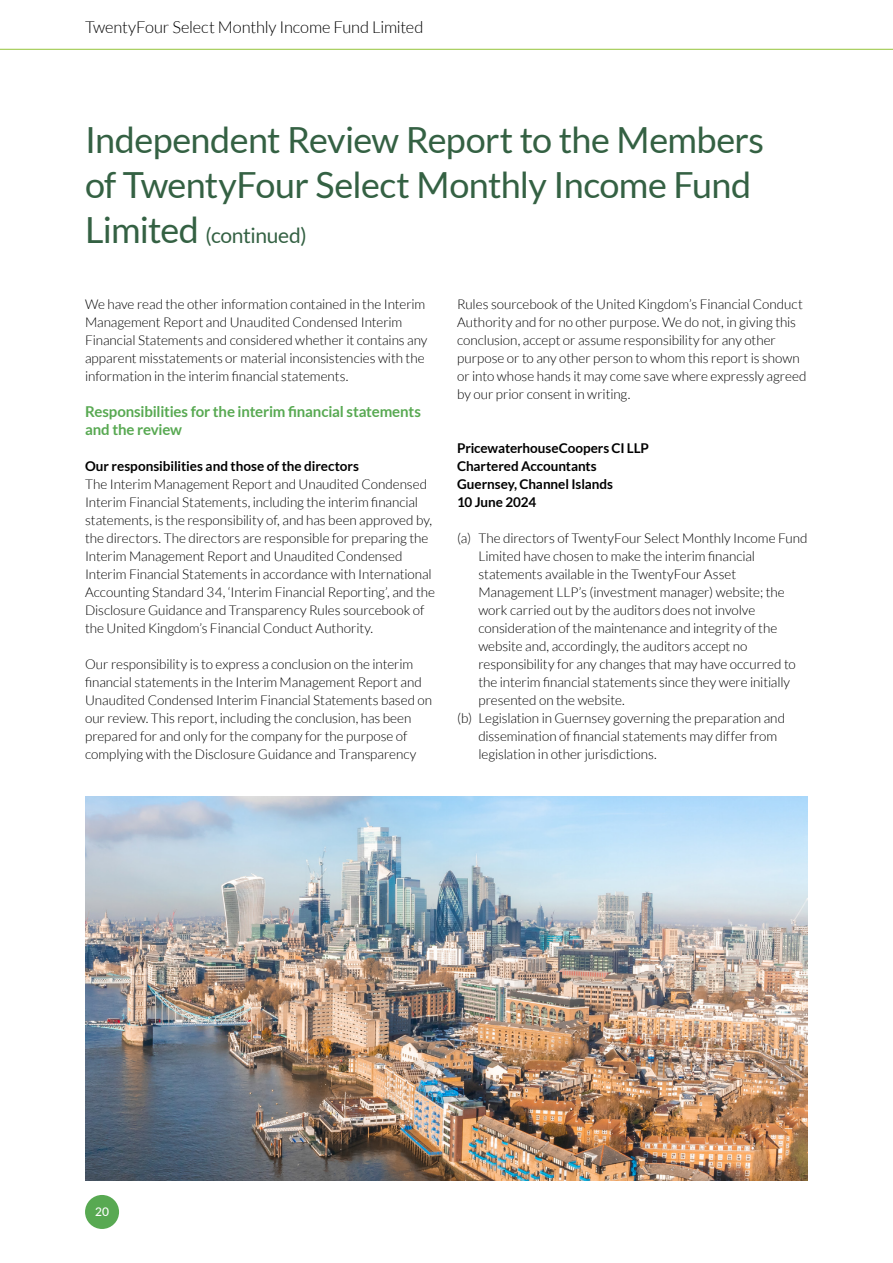
<style>
.page{position:relative;width:893px;height:1263px;background:#fff}
.page>*{position:absolute;margin:0;border:0;box-sizing:border-box;transform-origin:0 0}
.FrontCoverDocumentTitle{font:36px/45px "Lato";letter-spacing:-.02em;color:#346143}
.FrontCoverDocumentTitle-2{font:21px "Lato";letter-spacing:-.015em;color:#346143}
.FrontCoverDocumentTitle-3{font:300 16.5px "Lato";letter-spacing:-.015em;color:#000}
.FrontCoverDocumentTitle-4{font:700 15px/18px "Lato";letter-spacing:-.01em;color:#58a952}
.FrontCoverDocumentTitle-5{font:300 13.5px/18px "Lato";letter-spacing:-.005em;color:#000}
.FrontCoverDocumentTitle-6{font:700 13.5px "Lato";letter-spacing:-.005em;color:#000}
.t1{font:500 12px "Lato";color:#fff}
.s1{font-size:36px}
</style>
<div class="page">
<hr style="left:0;top:49px;width:893px;height:1px;background:#94c43a">
<div style="left:85px;top:1195px;width:34px;height:34px;background:#58a952;border-radius:50%"></div>
<img style="left:85px;top:797px;width:723px;height:383px">
<p class="FrontCoverDocumentTitle-3" style="left:85px;top:18px;width:340px">TwentyFour Select Monthly Income Fund Limited</p>
<p class="FrontCoverDocumentTitle" style="left:85px;top:118px;width:681px">Independent Review Report to the Members of TwentyFour Select Monthly Income Fund</p>
<p class="FrontCoverDocumentTitle-2" style="left:85px;top:224px;width:223px"><span class="s1">Limited</span> (continued)</p>
<p class="FrontCoverDocumentTitle-5" style="left:85px;top:295px;width:344px">We have read the other information contained in the Interim Management Report and Unaudited Condensed Interim Financial Statements and considered whether it contains any apparent misstatements or material inconsistencies with the information in the interim financial statements.</p>
<p class="FrontCoverDocumentTitle-4" style="left:85px;top:402px;width:337px">Responsibilities for the interim financial statements and the review</p>
<p class="FrontCoverDocumentTitle-6" style="left:85px;top:458px;width:275px">Our responsibilities and those of the directors</p>
<p class="FrontCoverDocumentTitle-5" style="left:85px;top:475px;width:352px">The Interim Management Report and Unaudited Condensed Interim Financial Statements, including the interim financial statements, is the responsibility of, and has been approved by, the directors. The directors are responsible for preparing the Interim Management Report and Unaudited Condensed Interim Financial Statements in accordance with International Accounting Standard 34, ‘Interim Financial Reporting’, and the Disclosure Guidance and Transparency Rules sourcebook of the United Kingdom’s Financial Conduct Authority.</p>
<p class="FrontCoverDocumentTitle-5" style="left:85px;top:655px;width:349px">Our responsibility is to express a conclusion on the interim financial statements in the Interim Management Report and Unaudited Condensed Interim Financial Statements based on our review. This report, including the conclusion, has been prepared for and only for the company for the purpose of complying with the Disclosure Guidance and Transparency</p>
<p class="FrontCoverDocumentTitle-5" style="left:457px;top:295px;width:351px">Rules sourcebook of the United Kingdom’s Financial Conduct Authority and for no other purpose. We do not, in giving this conclusion, accept or assume responsibility for any other purpose or to any other person to whom this report is shown or into whose hands it may come save where expressly agreed by our prior consent in writing.</p>
<p class="FrontCoverDocumentTitle-6" style="left:457px;top:440px;width:193px">PricewaterhouseCoopers CI LLP</p>
<p class="FrontCoverDocumentTitle-6" style="left:457px;top:458px;width:141px">Chartered Accountants</p>
<p class="FrontCoverDocumentTitle-6" style="left:457px;top:476px;width:158px">Guernsey, Channel Islands</p>
<p class="FrontCoverDocumentTitle-6" style="left:457px;top:494px;width:81px">10 June 2024</p>
<p class="FrontCoverDocumentTitle-5" style="left:478px;top:529px;width:331px;text-indent:-21px">(a) The directors of TwentyFour Select Monthly Income Fund Limited have chosen to make the interim financial statements available in the TwentyFour Asset Management LLP’s (investment manager) website; the work carried out by the auditors does not involve consideration of the maintenance and integrity of the website and, accordingly, the auditors accept no responsibility for any changes that may have occurred to the interim financial statements since they were initially presented on the website.</p>
<p class="FrontCoverDocumentTitle-5" style="left:478px;top:709px;width:308px;text-indent:-21px">(b) Legislation in Guernsey governing the preparation and dissemination of financial statements may differ from legislation in other jurisdictions.</p>
<p class="t1" style="left:95px;top:1203px;width:15px">20</p>
</div>
